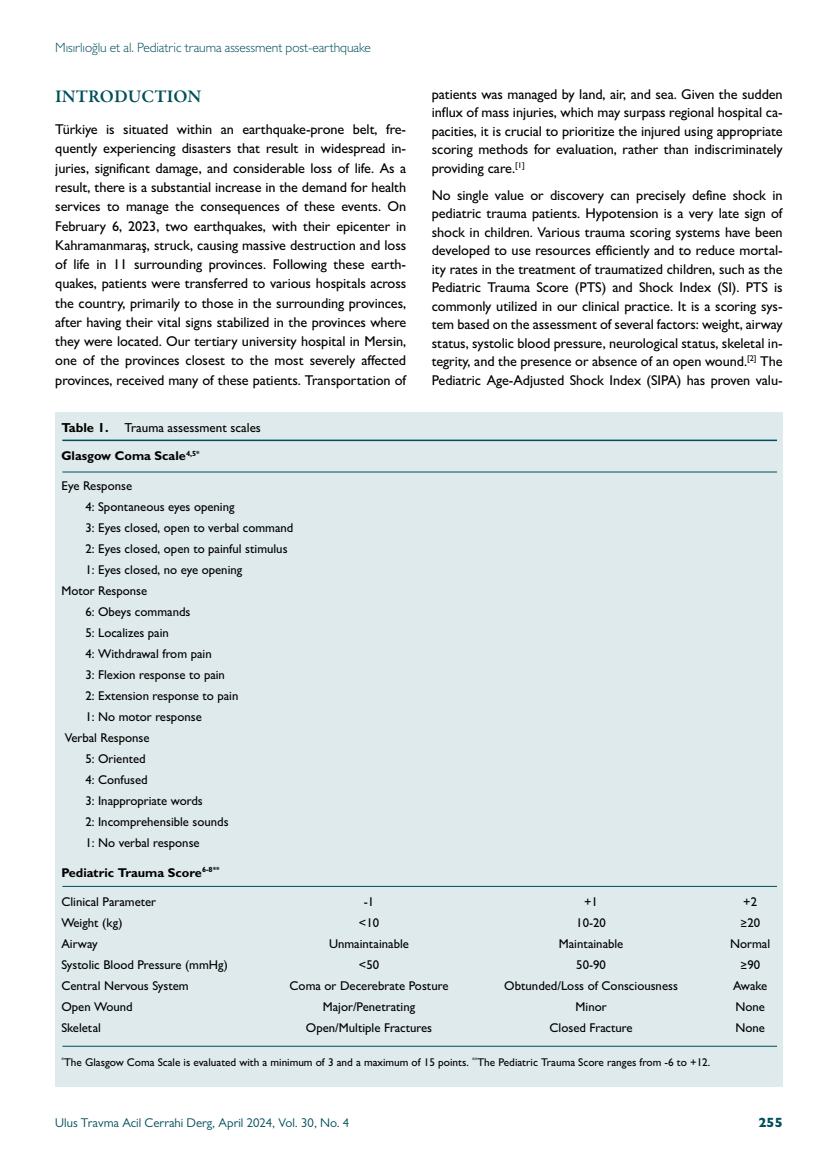
<style>
.page{position:relative;width:838px;height:1170px;background:#fff}
.page>*{position:absolute;margin:0;border:0;box-sizing:border-box;transform-origin:0 0}
.t1{font:600 18px "Garamond Premr Pro";color:#004f5a}
.t2{font:500 14.25px/18.5px "Gill Sans MT Pro";letter-spacing:-.005em;color:#000;text-align:justify}
.t3{font:300 13.5px "Gill Sans MT Pro";letter-spacing:-.005em;color:#004f5a}
.t4{font:800 13.5px "Gill Sans MT Pro";color:#004f5a}
.t5{font:500 13.05px "Gill Sans MT Pro";color:#000}
.t6{font:500 12.75px "Gill Sans MT Pro";color:#000}
.t7{font:12.75px "Gill Sans MT Pro";color:#004f5a}
.t8{font:700 12.75px "Gill Sans MT Pro";color:#000}
.t9{font:500 11.25px "Gill Sans MT Pro";color:#000}
.s1{font-weight:700}
</style>
<div class="page">
<div style="left:55px;top:412px;width:727px;height:674px;background:#deeaec"></div>
<hr style="left:62px;top:439px;width:715px;height:2px;background:#004f5a">
<hr style="left:62px;top:471px;width:715px;height:1px;background:#004f5a">
<hr style="left:62px;top:886px;width:715px;height:1px;background:#004f5a">
<hr style="left:62px;top:1045px;width:715px;height:1px;background:#004f5a">
<p class="t3" style="left:55px;top:39px;width:317px">Mısırlıoğlu et al. Pediatric trauma assessment post-earthquake</p>
<p class="t1" style="left:55px;top:86px;width:148px">INTRODUCTION</p>
<p class="t2" style="left:55px;top:120px;width:352px;line-height:19.2px">Türkiye is situated within an earthquake-prone belt, fre&shy;quently experiencing disasters that result in widespread in&shy;juries, significant damage, and considerable loss of life. As a result, there is a substantial increase in the demand for health services to manage the consequences of these events. On February 6, 2023, two earthquakes, with their epicenter in Kahramanmaraş, struck, causing massive destruction and loss of life in 11 surrounding provinces. Following these earth&shy;quakes, patients were transferred to various hospitals across the country, primarily to those in the surrounding provinces, after having their vital signs stabilized in the provinces where they were located. Our tertiary university hospital in Mersin, one of the provinces closest to the most severely affected provinces, received many of these patients. Transportation of</p>
<p class="t2" style="left:432px;top:85px;width:352px">patients was managed by land, air, and sea. Given the sudden influx of mass injuries, which may surpass regional hospital ca&shy;pacities, it is crucial to prioritize the injured using appropriate scoring methods for evaluation, rather than indiscriminately providing care.<sup>[1]</sup></p>
<p class="t2" style="left:432px;top:185px;width:352px">No single value or discovery can precisely define shock in pediatric trauma patients. Hypotension is a very late sign of shock in children. Various trauma scoring systems have been developed to use resources efficiently and to reduce mortal&shy;ity rates in the treatment of traumatized children, such as the Pediatric Trauma Score (PTS) and Shock Index (SI). PTS is commonly utilized in our clinical practice. It is a scoring sys&shy;tem based on the assessment of several factors: weight, airway status, systolic blood pressure, neurological status, skeletal in&shy;tegrity, and the presence or absence of an open wound.<sup>[2]</sup> The Pediatric Age-Adjusted Shock Index (SIPA) has proven valu-</p>
<p class="t5" style="left:61px;top:420px;width:201px"><span class="s1">Table 1.</span> Trauma assessment scales</p>
<p class="t8" style="left:61px;top:448px;width:140px">Glasgow Coma Scale<sup>4,5*</sup></p>
<p class="t6" style="left:61px;top:478px;width:72px">Eye Response</p>
<p class="t6" style="left:85px;top:499px;width:151px">4: Spontaneous eyes opening</p>
<p class="t6" style="left:85px;top:520px;width:209px">3: Eyes closed, open to verbal command</p>
<p class="t6" style="left:85px;top:541px;width:204px">2: Eyes closed, open to painful stimulus</p>
<p class="t6" style="left:85px;top:562px;width:158px">1: Eyes closed, no eye opening</p>
<p class="t6" style="left:61px;top:583px;width:87px">Motor Response</p>
<p class="t6" style="left:85px;top:604px;width:107px">6: Obeys commands</p>
<p class="t6" style="left:85px;top:625px;width:85px">5: Localizes pain</p>
<p class="t6" style="left:85px;top:646px;width:128px">4: Withdrawal from pain</p>
<p class="t6" style="left:85px;top:667px;width:141px">3: Flexion response to pain</p>
<p class="t6" style="left:85px;top:688px;width:154px">2: Extension response to pain</p>
<p class="t6" style="left:85px;top:709px;width:118px">1: No motor response</p>
<p class="t6" style="left:65px;top:730px;width:86px">Verbal Response</p>
<p class="t6" style="left:85px;top:751px;width:62px">5: Oriented</p>
<p class="t6" style="left:85px;top:772px;width:64px">4: Confused</p>
<p class="t6" style="left:85px;top:793px;width:119px">3: Inappropriate words</p>
<p class="t6" style="left:85px;top:814px;width:145px">2: Incomprehensible sounds</p>
<p class="t6" style="left:85px;top:835px;width:116px">1: No verbal response</p>
<p class="t8" style="left:61px;top:864px;width:160px">Pediatric Trauma Score<sup>6-8**</sup></p>
<p class="t6" style="left:61px;top:894px;width:96px">Clinical Parameter</p>
<p class="t6" style="left:364px;top:894px;width:12px">-1</p>
<p class="t6" style="left:584px;top:894px;width:15px">+1</p>
<p class="t6" style="left:743px;top:894px;width:15px">+2</p>
<p class="t6" style="left:61px;top:915px;width:63px">Weight (kg)</p>
<p class="t6" style="left:359px;top:915px;width:22px">&lt;10</p>
<p class="t6" style="left:576px;top:915px;width:31px">10-20</p>
<p class="t6" style="left:740px;top:915px;width:22px">≥20</p>
<p class="t6" style="left:61px;top:936px;width:38px">Airway</p>
<p class="t6" style="left:329px;top:936px;width:81px">Unmaintainable</p>
<p class="t6" style="left:559px;top:936px;width:66px">Maintainable</p>
<p class="t6" style="left:730px;top:936px;width:41px">Normal</p>
<p class="t6" style="left:61px;top:957px;width:168px">Systolic Blood Pressure (mmHg)</p>
<p class="t6" style="left:359px;top:957px;width:22px">&lt;50</p>
<p class="t6" style="left:576px;top:957px;width:31px">50-90</p>
<p class="t6" style="left:740px;top:957px;width:22px">≥90</p>
<p class="t6" style="left:61px;top:978px;width:129px">Central Nervous System</p>
<p class="t6" style="left:289px;top:978px;width:160px">Coma or Decerebrate Posture</p>
<p class="t6" style="left:504px;top:978px;width:175px">Obtunded/Loss of Consciousness</p>
<p class="t6" style="left:733px;top:978px;width:36px">Awake</p>
<p class="t6" style="left:61px;top:999px;width:73px">Open Wound</p>
<p class="t6" style="left:323px;top:999px;width:94px">Major/Penetrating</p>
<p class="t6" style="left:575px;top:999px;width:33px">Minor</p>
<p class="t6" style="left:735px;top:999px;width:31px">None</p>
<p class="t6" style="left:61px;top:1020px;width:41px">Skeletal</p>
<p class="t6" style="left:306px;top:1020px;width:128px">Open/Multiple Fractures</p>
<p class="t6" style="left:549px;top:1020px;width:85px">Closed Fracture</p>
<p class="t6" style="left:735px;top:1020px;width:31px">None</p>
<p class="t9" style="left:61px;top:1055px;width:650px"><sup>*</sup>The Glasgow Coma Scale is evaluated with a minimum of 3 and a maximum of 15 points. <sup>**</sup>The Pediatric Trauma Score ranges from -6 to +12.</p>
<p class="t7" style="left:55px;top:1115px;width:295px">Ulus Travma Acil Cerrahi Derg, April 2024, Vol. 30, No. 4</p>
<p class="t4" style="left:758px;top:1114px;width:26px">255</p>
</div>
